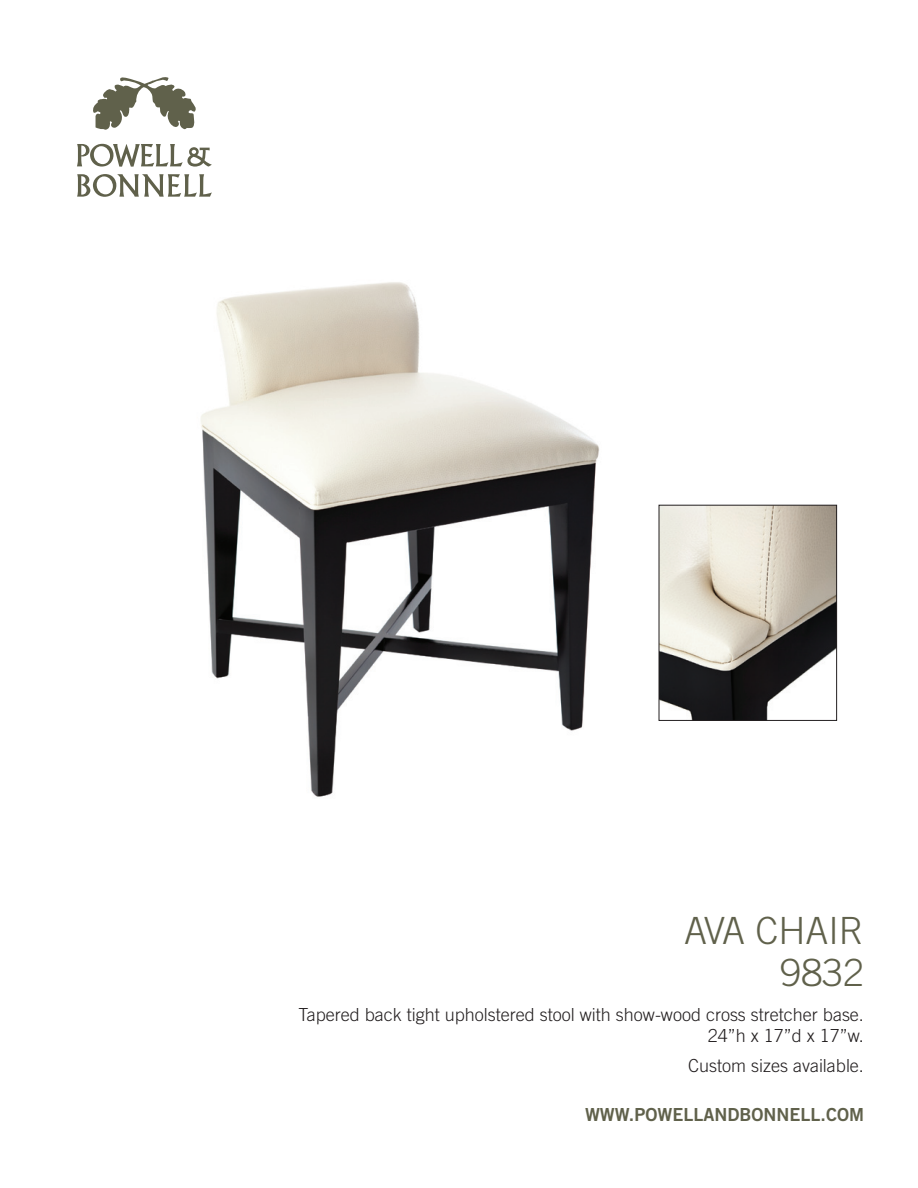
<style>
.page{position:relative;width:918px;height:1188px;background:#fff}
.page>*{position:absolute;margin:0;border:0;box-sizing:border-box;transform-origin:0 0}
.product{font:300 37.5px "Trade Gothic";color:#60614b}
.measurement_etc{font:300 18px/21.6px "Trade Gothic";color:#231f20;text-align:right}
.URL{font:18px "Trade Gothic Bold Two";color:#60614b}
</style>
<div class="page">
<img style="left:201px;top:282px;width:398px;height:515px">
<svg style="left:93px;top:77px;width:103px;height:53px"></svg>
<svg style="left:77px;top:144px;width:135px;height:23px"></svg>
<svg style="left:77px;top:174px;width:135px;height:23px"></svg>
<img style="left:661px;top:507px;width:174px;height:212px">
<div style="left:659px;top:505px;width:178px;height:216px;border:1px solid #231f20"></div>
<p class="product" style="left:684px;top:908px;width:181px">AVA CHAIR</p>
<p class="product" style="left:781px;top:950px;width:85px">9832</p>
<p class="measurement_etc" style="left:299px;top:1003px;width:567px">Tapered back tight upholstered stool with show-wood cross stretcher base.<br>24”h x 17”d x 17”w.</p>
<p class="measurement_etc" style="left:688px;top:1054px;width:177px">Custom sizes available.</p>
<p class="URL" style="left:585px;top:1103px;width:280px">WWW.POWELLANDBONNELL.COM</p>
</div>
